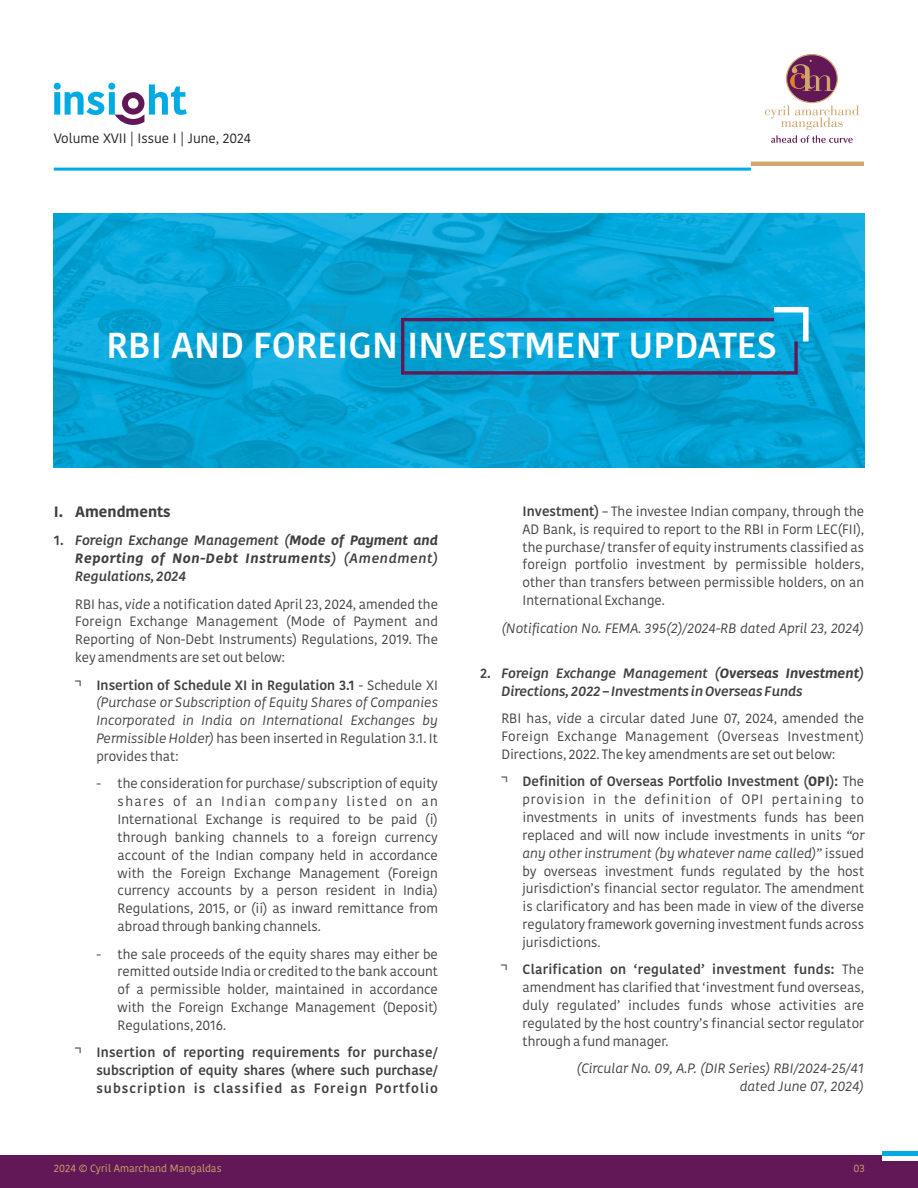
<style>
.page{position:relative;width:918px;height:1188px;background:#fff}
.page>*{position:absolute;margin:0;border:0;box-sizing:border-box;transform-origin:0 0}
.t1{font:600 36px "Kohinoor";color:#fff}
.t2{font:700 15px "Kohinoor";color:#404041}
.t3{font:13.5px/17.9px "Kohinoor";color:#404041;text-align:justify}
.t4{font:italic 13.5px/17.9px "Kohinoor";color:#404041;text-align:justify}
.t5{font:italic 600 13.5px/17.9px "Kohinoor";color:#404041;text-align:justify}
.t6{font:600 13.5px/17.9px "Kohinoor";letter-spacing:.075em;color:#404041;text-align:justify}
.t7{font:13.5px "Kohinoor";color:#231f20}
.t8{font:10.5px "Kohinoor";color:#cfa66d}
.s1{font-style:normal}
.s2{font-weight:700}
.s3{font-style:italic}
.s4{font-weight:600;font-style:normal}
.s5{font-weight:400}
.s6{font-weight:600}
</style>
<div class="page">
<div style="left:0;top:1156px;width:918px;height:32px;background:#621856"></div>
<div style="left:882px;top:1151px;width:36px;height:5px;background:#00abe3"></div>
<div style="left:882px;top:1156px;width:36px;height:5px;background:#fff"></div>
<hr style="left:54px;top:168px;width:697px;height:3px;background:#00abe3">
<hr style="left:751px;top:162px;width:113px;height:4px;background:#cfa66d">
<svg style="left:765px;top:54px;width:94px;height:89px"></svg>
<svg style="left:54px;top:83px;width:133px;height:42px"></svg>
<div style="left:54px;top:214px;width:810px;height:254px;background:#00abe3;opacity:.8"></div>
<svg style="left:401px;top:307px;width:408px;height:68px;background:#1094c7"></svg>
<p class="t7" style="left:54px;top:133px;width:199px">Volume XVII | Issue I | June, 2024</p>
<h1 class="t1" style="left:106px;top:331px;width:672px">RBI AND FOREIGN INVESTMENT UPDATES</h1>
<p class="t2" style="left:54px;top:506px;width:118px">I. Amendments</p>
<p class="t5" style="left:75px;top:533px;width:364px;text-indent:-21px"><span class="s1">1.</span> Foreign Exchange Management (<span class="s2">Mode of Payment and Reporting of Non-Debt Instruments</span>) (Amendment)<br>Regulations, 2024</p>
<p class="t3" style="left:75px;top:596px;width:364px">RBI has, <span class="s3">vide</span> a notification dated April 23, 2024, amended the Foreign Exchange Management (Mode of Payment and Reporting of Non-Debt Instruments) Regulations, 2019. The key amendments are set out below:</p>
<p class="t4" style="left:96px;top:677px;width:343px;text-indent:-21px"><span class="s1">•</span> <span class="s4">Insertion of Schedule XI in Regulation 3.1</span> <span class="s1">- Schedule XI </span>(Purchase or Subscription of Equity Shares of Companies Incorporated in India on International Exchanges by Permissible Holder) <span class="s1">has been inserted in Regulation 3.1. It provides that:</span></p>
<p class="t3" style="left:118px;top:776px;width:322px;text-indent:-21px">- the consideration for purchase/ subscription of equity shares of an Indian company listed on an International Exchange is required to be paid (i) through banking channels to a foreign currency account of the Indian company held in accordance with the Foreign Exchange Management (Foreign currency accounts by a person resident in India)<br>Regulations, 2015, or (ii) as inward remittance from abroad through banking channels.</p>
<p class="t3" style="left:118px;top:946px;width:322px;text-indent:-21px">- the sale proceeds of the equity shares may either be remitted outside India or credited to the bank account of a permissible holder, maintained in accordance with the Foreign Exchange Management (Deposit)<br>Regulations, 2016.</p>
<p class="t6" style="left:96px;top:1045px;width:343px;text-indent:-21px"><span class="s5">•</span> Insertion of reporting requirements for purchase/ subscription of equity shares (where such purchase/ subscription is classified as Foreign Portfolio</p>
<p class="t3" style="left:523px;top:503px;width:343px"><span class="s6">Investment)</span> – The investee Indian company, through the AD Bank, is required to report to the RBI in Form LEC(FII), the purchase/ transfer of equity instruments classified as foreign portfolio investment by permissible holders, other than transfers between permissible holders, on an International Exchange.</p>
<p class="t4" style="left:502px;top:620px;width:364px">(Notification No. FEMA. 395(2)/2024-RB dated April 23, 2024)</p>
<p class="t5" style="left:501px;top:665px;width:364px;text-indent:-21px"><span class="s1">2.</span> Foreign Exchange Management (<span class="s2">Overseas Investment</span>)<br>Directions, 2022 – Investments in Overseas Funds</p>
<p class="t3" style="left:501px;top:711px;width:364px">RBI has, <span class="s3">vide</span> a circular dated June 07, 2024, amended the Foreign Exchange Management (Overseas Investment)<br>Directions, 2022. The key amendments are set out below:</p>
<p class="t3" style="left:523px;top:774px;width:343px;text-indent:-21px">• <span class="s6">Definition of Overseas Portfolio Investment (</span><span class="s2">OPI</span><span class="s6">):</span> The provision in the definition of OPI pertaining to investments in units of investments funds has been replaced and will now include investments in units <span class="s3">“or any other instrument (by whatever name called)”</span> issued by overseas investment funds regulated by the host jurisdiction’s financial sector regulator. The amendment is clarificatory and has been made in view of the diverse regulatory framework governing investment funds across jurisdictions.</p>
<p class="t3" style="left:523px;top:962px;width:343px;text-indent:-21px">• <span class="s6">Clarification on ‘regulated’ investment funds:</span> The amendment has clarified that ‘investment fund overseas, duly regulated’ includes funds whose activities are regulated by the host country’s financial sector regulator through a fund manager.</p>
<p class="t4" style="left:577px;top:1060px;width:289px;text-align:right">(Circular No. 09, A.P. (DIR Series) RBI/2024-25/41 dated June 07, 2024)</p>
<p class="t8" style="left:54px;top:1165px;width:169px">2024 © Cyril Amarchand Mangaldas</p>
<p class="t8" style="left:853px;top:1164px;width:13px">03</p>
</div>
